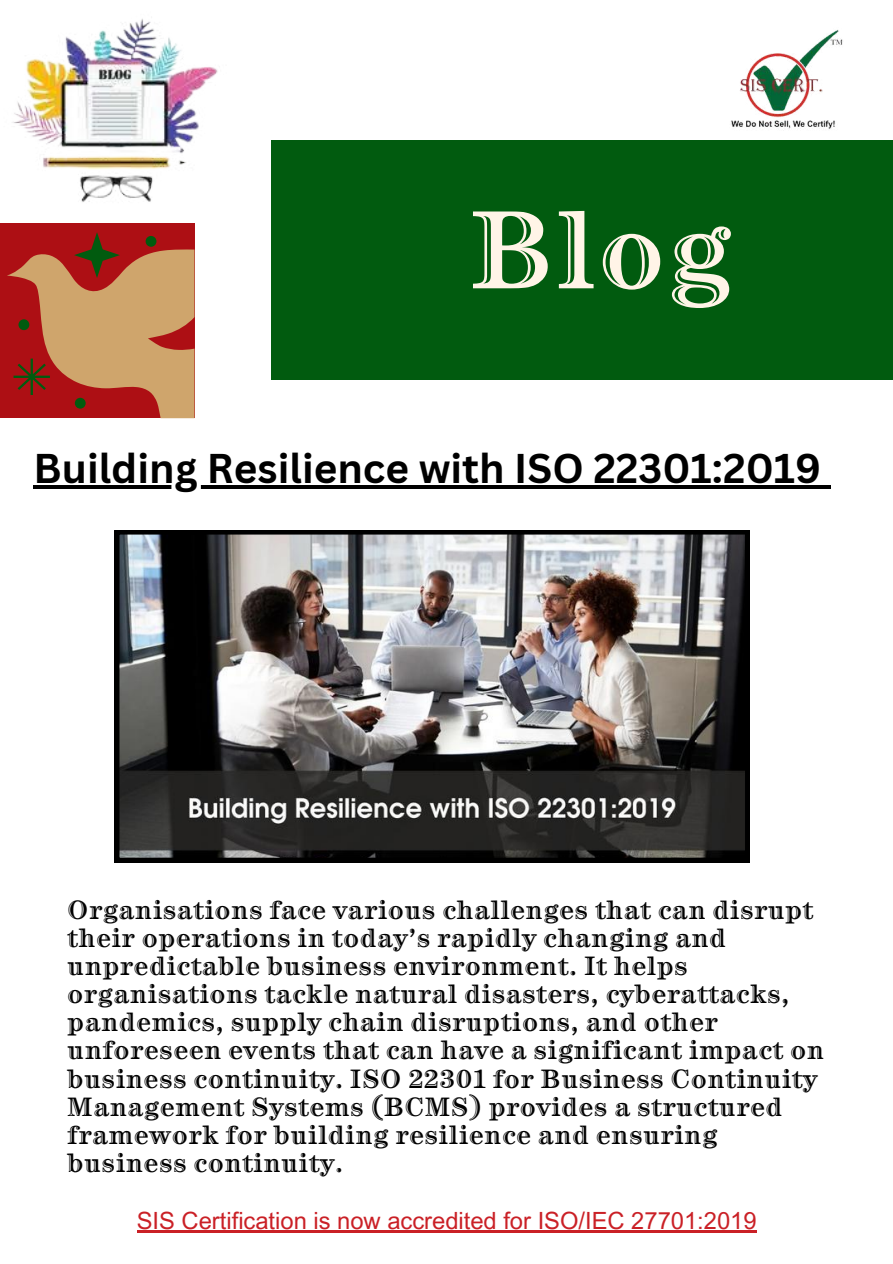
<style>
.page{position:relative;width:893px;height:1264px;background:#fff}
.page>*{position:absolute;margin:0;border:0;box-sizing:border-box;transform-origin:0 0}
.t1{font:100.5px "Century Handtooled ITC Std";color:#fff4e7}
.t2{font:700 40.5px "Canva Sans";color:#000}
.t3{font:24px/28.2px "Century Handtooled ITC Std";letter-spacing:.05em;color:#000}
.t4{font:23.7px "Arial MT Pro";color:#ca2026}
</style>
<div class="page">
<div style="left:271px;top:140px;width:621px;height:240px;background:#015b0f"></div>
<img style="left:731px;top:29px;width:112px;height:100px">
<div style="left:0;top:224px;width:194px;height:194px;background:#ad0f14"></div>
<svg style="left:7px;top:245px;width:187px;height:173px"></svg>
<img style="left:0;top:18px;width:218px;height:227px">
<img style="left:115px;top:530px;width:634px;height:332px">
<hr style="left:34px;top:485px;width:787px;height:4px;background:#000">
<svg style="left:821px;top:485px;width:9px;height:4px"></svg>
<hr style="left:137px;top:1230px;width:619px;height:2px;background:#ca2026">
<h1 class="t1" style="left:470px;top:211px;width:261px">Blog</h1>
<h2 class="t2" style="left:34px;top:440px;width:789px">Building Resilience with ISO 22301:2019</h2>
<p class="t3" style="left:68px;top:897px;width:757px">Organisations face various challenges that can disrupt their operations in today’s rapidly changing and unpredictable business environment. It helps organisations tackle natural disasters, cyberattacks, pandemics, supply chain disruptions, and other unforeseen events that can have a significant impact on business continuity. ISO 22301 for Business Continuity Management Systems (BCMS) provides a structured framework for building resilience and ensuring business continuity.</p>
<p class="t4" style="left:137px;top:1211px;width:621px">SIS Certification is now accredited for ISO/IEC 27701:2019</p>
</div>
